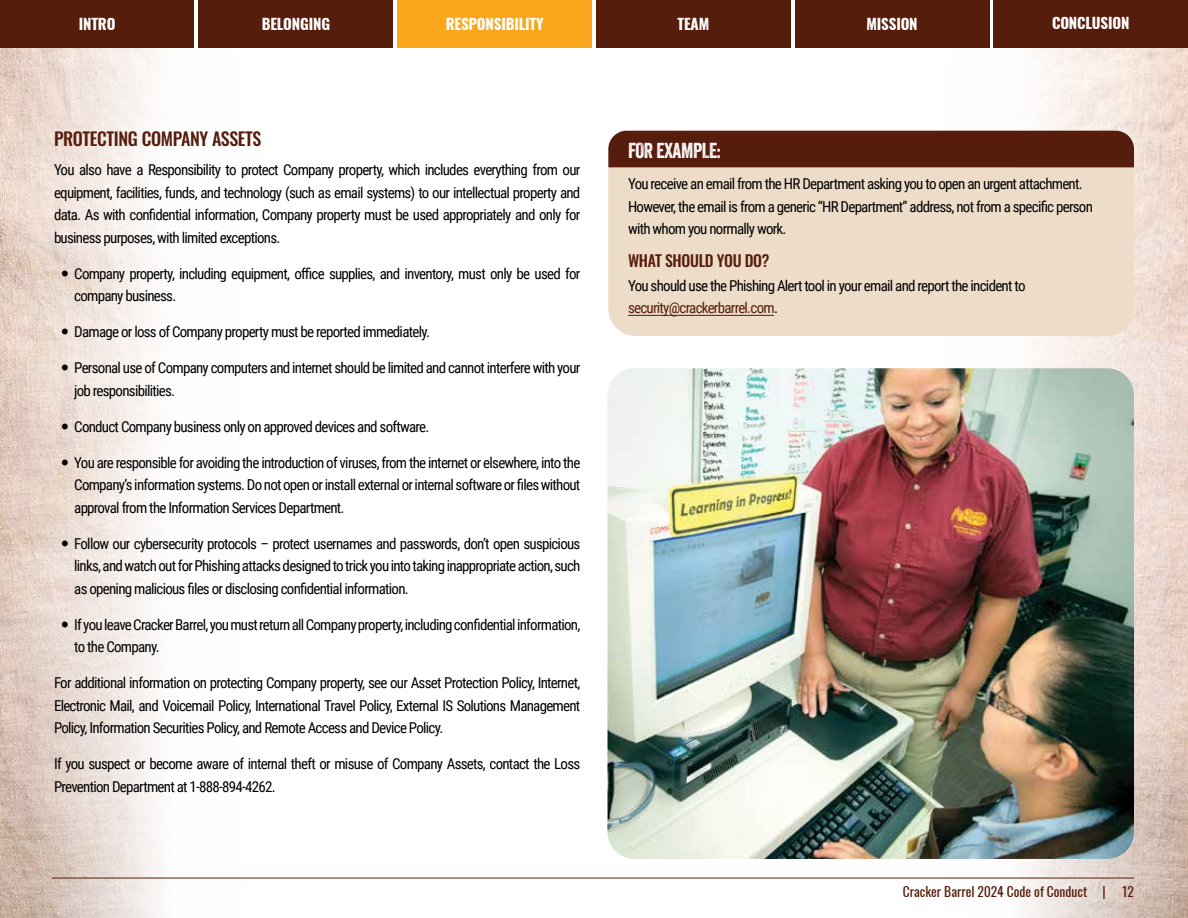
<style>
.page{position:relative;width:1188px;height:918px;background:#fff}
.page>*{position:absolute;margin:0;border:0;box-sizing:border-box;transform-origin:0 0}
.t1{font:21px "Veneer";letter-spacing:-.02em;color:#fff}
.t2{font:500 18px "Oswald";letter-spacing:-.02em;color:#571d0c}
.t3{font:500 15.75px "Oswald";letter-spacing:-.02em;color:#571d0c}
.t4{font:15px/22.5px "Roboto Condensed";letter-spacing:-.05em;color:#000}
.t5{font:700 15px "Oswald";letter-spacing:-.01em;color:#fff}
.t6{font:13.5px "Oswald";color:#571d0c}
.s1{color:#571d0c}
</style>
<div class="page">
<img style="left:0;top:48px;width:246px;height:870px">
<img style="left:942px;top:48px;width:246px;height:870px">
<hr style="left:52px;top:878px;width:1082px;height:1px;background:#571d0c">
<div style="left:0;top:0;width:194px;height:48px;background:#571d0c"></div>
<div style="left:795px;top:0;width:194px;height:48px;background:#571d0c"></div>
<div style="left:199px;top:0;width:194px;height:48px;background:#571d0c"></div>
<div style="left:994px;top:0;width:194px;height:48px;background:#571d0c"></div>
<div style="left:596px;top:0;width:195px;height:48px;background:#571d0c"></div>
<div style="left:397px;top:0;width:195px;height:48px;background:#faa61a"></div>
<div style="left:608px;top:167px;width:526px;height:169px;background:#ecdcc8"></div>
<div style="left:608px;top:131px;width:526px;height:36px;background:#571d0c"></div>
<hr style="left:628px;top:315px;width:146px;height:1px;background:#571d0c">
<img style="left:608px;top:368px;width:526px;height:491px">
<svg style="left:62px;top:271px;width:6px;height:5px"></svg>
<svg style="left:62px;top:329px;width:6px;height:6px"></svg>
<svg style="left:62px;top:365px;width:6px;height:6px"></svg>
<svg style="left:62px;top:424px;width:6px;height:5px"></svg>
<svg style="left:62px;top:460px;width:6px;height:5px"></svg>
<svg style="left:62px;top:541px;width:6px;height:5px"></svg>
<svg style="left:62px;top:622px;width:6px;height:5px"></svg>
<p class="t5" style="left:79px;top:14px;width:38px">INTRO</p>
<p class="t5" style="left:262px;top:14px;width:70px">BELONGING</p>
<p class="t5" style="left:446px;top:14px;width:99px">RESPONSIBILITY</p>
<p class="t5" style="left:677px;top:14px;width:33px">TEAM</p>
<p class="t5" style="left:866px;top:14px;width:53px">MISSION</p>
<p class="t5" style="left:1052px;top:13px;width:79px">CONCLUSION</p>
<p class="t2" style="left:54px;top:129px;width:209px">PROTECTING COMPANY ASSETS</p>
<p class="t4" style="left:54px;top:158px;width:528px;text-align:justify">You also have a Responsibility to protect Company property, which includes everything from our equipment, facilities, funds, and technology (such as email systems) to our intellectual property and data. As with confidential information, Company property must be used appropriately and only for business purposes, with limited exceptions.</p>
<p class="t4" style="left:74px;top:262px;width:508px">Company property, including equipment, office supplies, and inventory, must only be used for company business.</p>
<p class="t4" style="left:74px;top:320px;width:357px">Damage or loss of Company property must be reported immediately.</p>
<p class="t4" style="left:74px;top:356px;width:508px">Personal use of Company computers and internet should be limited and cannot interfere with your job responsibilities.</p>
<p class="t4" style="left:74px;top:415px;width:357px">Conduct Company business only on approved devices and software.</p>
<p class="t4" style="left:74px;top:451px;width:508px;text-align:justify">You are responsible for avoiding the introduction of viruses, from the internet or elsewhere, into the Company’s information systems. Do not open or install external or internal software or files without approval from the Information Services Department.</p>
<p class="t4" style="left:74px;top:532px;width:508px;text-align:justify">Follow our cybersecurity protocols – protect usernames and passwords, don’t open suspicious links, and watch out for Phishing attacks designed to trick you into taking inappropriate action, such as opening malicious files or disclosing confidential information.</p>
<p class="t4" style="left:74px;top:613px;width:508px">If you leave Cracker Barrel, you must return all Company property, including confidential information, to the Company.</p>
<p class="t4" style="left:54px;top:671px;width:528px;text-align:justify">For additional information on protecting Company property, see our Asset Protection Policy, Internet, Electronic Mail, and Voicemail Policy, International Travel Policy, External IS Solutions Management Policy, Information Securities Policy, and Remote Access and Device Policy.</p>
<p class="t4" style="left:54px;top:752px;width:528px">If you suspect or become aware of internal theft or misuse of Company Assets, contact the Loss<br>Prevention Department at 1-888-894-4262.</p>
<h1 class="t1" style="left:628px;top:138px;width:94px">FOR EXAMPLE:</h1>
<p class="t4" style="left:628px;top:172px;width:466px">You receive an email from the HR Department asking you to open an urgent attachment.<br>However, the email is from a generic “HR Department” address, not from a specific person with whom you normally work.</p>
<p class="t3" style="left:628px;top:253px;width:143px">WHAT SHOULD YOU DO?</p>
<p class="t4" style="left:628px;top:273px;width:399px">You should use the Phishing Alert tool in your email and report the incident to <span class="s1">security@crackerbarrel.com</span>.</p>
<p class="t6" style="left:903px;top:883px;width:233px">Cracker Barrel 2024 Code of Conduct | 12</p>
</div>
